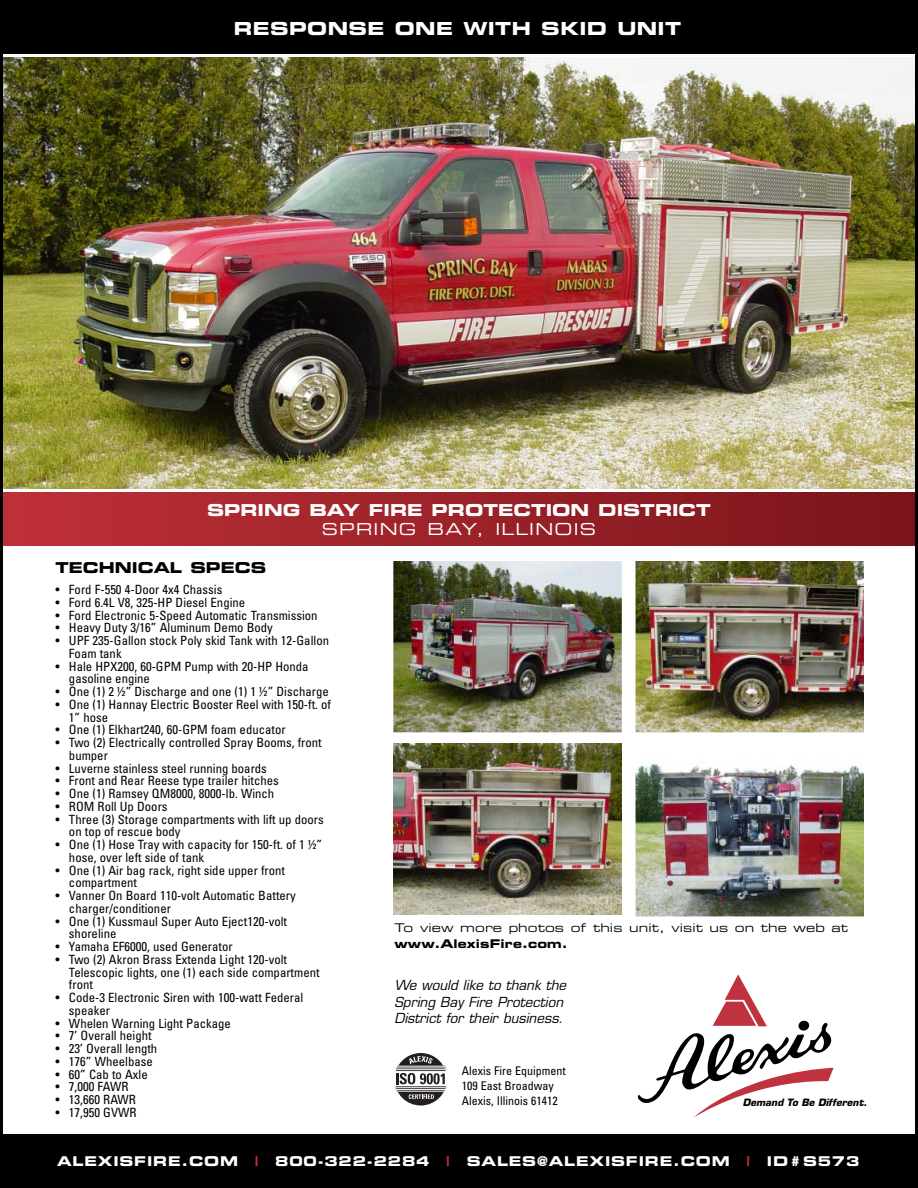
<style>
.page{position:relative;width:918px;height:1188px;background:#fff}
.page>*{position:absolute;margin:0;border:0;box-sizing:border-box;transform-origin:0 0}
.t1{font:18px "Eurostile Bold Extended Two";letter-spacing:.02em;color:#fff}
.t2{font:16.5px "Eurostile Bold Extended Two";color:#fff}
.t3{font:16.5px "Eurostile Extended Two";letter-spacing:.075em;color:#fff}
.t4{font:15px "Eurostile Bold Extended Two";color:#000}
.t5{font:italic 13.5px/16.2px "Eurostile";color:#000}
.t6{font:13.5px "Eurostile Bold Extended Two";letter-spacing:.06em;color:#fff}
.t7{font:13.5px "Eurostile Bold Extended Two";color:#bf2f38}
.t8{font:condensed 12.75px/12.8px "Univers";color:#000}
.t9{font:condensed 12px/15px "Univers";color:#000}
.t10{font:12px "Eurostile Extended Two";letter-spacing:.01em;color:#000}
.t11{font:12px "Eurostile Bold Extended Two";letter-spacing:.01em;color:#000}
.t12{font:italic 700 9.9px "Eurostile";color:#000}
</style>
<div class="page">
<img style="left:636px;top:561px;width:228px;height:171px">
<img style="left:393px;top:561px;width:229px;height:171px">
<img style="left:636px;top:760px;width:228px;height:156px">
<img style="left:393px;top:744px;width:229px;height:171px">
<div style="left:0;top:492px;width:918px;height:54px;background:linear-gradient(to right,#be3038,#79141a)"></div>
<img style="left:4px;top:57px;width:910px;height:432px">
<div style="left:0;top:0;width:918px;height:54px;background:#000"></div>
<div style="left:0;top:1134px;width:918px;height:54px;background:#000"></div>
<svg style="left:638px;top:974px;width:196px;height:144px"></svg>
<svg style="left:394px;top:1052px;width:54px;height:54px"></svg>
<div style="left:393px;top:1052px;width:55px;height:55px;border:2px solid #fff;border-radius:50%"></div>
<svg style="left:409px;top:1056px;width:24px;height:8px"></svg>
<svg style="left:394px;top:1071px;width:54px;height:15px"></svg>
<hr style="left:396px;top:1069px;width:50px;height:1px;background:#fff">
<hr style="left:396px;top:1068px;width:50px;height:1px;background:#fff">
<hr style="left:397px;top:1066px;width:48px;height:1px;background:#fff">
<hr style="left:395px;top:1087px;width:51px;height:1px;background:#fff">
<hr style="left:396px;top:1089px;width:49px;height:1px;background:#fff">
<hr style="left:397px;top:1091px;width:47px;height:1px;background:#fff">
<svg style="left:409px;top:1094px;width:25px;height:5px"></svg>
<h1 class="t1" style="left:234px;top:22px;width:449px">RESPONSE ONE WITH SKID UNIT</h1>
<p class="t2" style="left:207px;top:504px;width:505px">SPRING BAY FIRE PROTECTION DISTRICT</p>
<p class="t3" style="left:322px;top:524px;width:276px">SPRING BAY, ILLINOIS</p>
<p class="t4" style="left:56px;top:562px;width:212px">TECHNICAL SPECS</p>
<p class="t8" style="left:56px;top:585px;width:168px">• Ford F-550 4-Door 4x4 Chassis</p>
<p class="t8" style="left:56px;top:598px;width:191px">• Ford 6.4L V8, 325-HP Diesel Engine</p>
<p class="t8" style="left:56px;top:610px;width:264px">• Ford Electronic 5-Speed Automatic Transmission</p>
<p class="t8" style="left:56px;top:623px;width:219px">• Heavy Duty 3/16” Aluminum Demo Body</p>
<p class="t8" style="left:69px;top:636px;width:262px;text-indent:-13px">• UPF 235-Gallon stock Poly skid Tank with 12-Gallon<br>Foam tank</p>
<p class="t8" style="left:69px;top:661px;width:241px;text-indent:-13px">• Hale HPX200, 60-GPM Pump with 20-HP Honda gasoline engine</p>
<p class="t8" style="left:56px;top:687px;width:275px">• One (1) 2 ½” Discharge and one (1) 1 ½” Discharge</p>
<p class="t8" style="left:69px;top:700px;width:264px;text-indent:-13px">• One (1) Hannay Electric Booster Reel with 150-ft. of<br>1” hose</p>
<p class="t8" style="left:56px;top:725px;width:232px">• One (1) Elkhart240, 60-GPM foam educator</p>
<p class="t8" style="left:69px;top:738px;width:254px;text-indent:-13px">• Two (2) Electrically controlled Spray Booms, front bumper</p>
<p class="t8" style="left:56px;top:763px;width:213px">• Luverne stainless steel running boards</p>
<p class="t8" style="left:56px;top:776px;width:225px">• Front and Rear Reese type trailer hitches</p>
<p class="t8" style="left:56px;top:789px;width:220px">• One (1) Ramsey QM8000, 8000-lb. Winch</p>
<p class="t8" style="left:56px;top:802px;width:114px">• ROM Roll Up Doors</p>
<p class="t8" style="left:69px;top:814px;width:256px;text-indent:-13px">• Three (3) Storage compartments with lift up doors on top of rescue body</p>
<p class="t8" style="left:69px;top:840px;width:255px;text-indent:-13px">• One (1) Hose Tray with capacity for 150-ft. of 1 ½” hose, over left side of tank</p>
<p class="t8" style="left:69px;top:865px;width:218px;text-indent:-13px">• One (1) Air bag rack, right side upper front compartment</p>
<p class="t8" style="left:69px;top:891px;width:228px;text-indent:-13px">• Vanner On Board 110-volt Automatic Battery charger/conditioner</p>
<p class="t8" style="left:69px;top:916px;width:220px;text-indent:-13px">• One (1) Kussmaul Super Auto Eject120-volt shoreline</p>
<p class="t8" style="left:56px;top:942px;width:179px">• Yamaha EF6000, used Generator</p>
<p class="t8" style="left:69px;top:955px;width:252px;text-indent:-13px">• Two (2) Akron Brass Extenda Light 120-volt<br>Telescopic lights, one (1) each side compartment front</p>
<p class="t8" style="left:69px;top:993px;width:236px;text-indent:-13px">• Code-3 Electronic Siren with 100-watt Federal speaker</p>
<p class="t8" style="left:56px;top:1018px;width:177px">• Whelen Warning Light Package</p>
<p class="t8" style="left:56px;top:1031px;width:98px">• 7’ Overall height</p>
<p class="t8" style="left:56px;top:1044px;width:103px">• 23’ Overall length</p>
<p class="t8" style="left:56px;top:1057px;width:99px">• 176” Wheelbase</p>
<p class="t8" style="left:56px;top:1069px;width:94px">• 60” Cab to Axle</p>
<p class="t8" style="left:56px;top:1082px;width:75px">• 7,000 FAWR</p>
<p class="t8" style="left:56px;top:1095px;width:82px">• 13,660 RAWR</p>
<p class="t8" style="left:56px;top:1108px;width:83px">• 17,950 GVWR</p>
<p class="t10" style="left:394px;top:923px;width:455px">To view more photos of this unit, visit us on the web at</p>
<p class="t11" style="left:394px;top:940px;width:175px">www.AlexisFire.com.</p>
<p class="t5" style="left:395px;top:979px;width:173px">We would like to thank the<br>Spring Bay Fire Protection<br>District for their business.</p>
<p class="t9" style="left:462px;top:1065px;width:105px">Alexis Fire Equipment<br>109 East Broadway<br>Alexis, Illinois 61412</p>
<p class="t12" style="left:743px;top:1097px;width:126px">Demand To Be Different.</p>
<p class="t6" style="left:57px;top:1157px;width:182px">ALEXISFIRE.COM</p>
<p class="t7" style="left:255px;top:1157px;width:4px">|</p>
<p class="t6" style="left:275px;top:1157px;width:156px">800-322-2284</p>
<p class="t7" style="left:447px;top:1157px;width:4px">|</p>
<p class="t6" style="left:467px;top:1157px;width:264px">SALES@ALEXISFIRE.COM</p>
<p class="t7" style="left:747px;top:1157px;width:4px">|</p>
<p class="t6" style="left:767px;top:1157px;width:94px">ID#S573</p>
</div>
